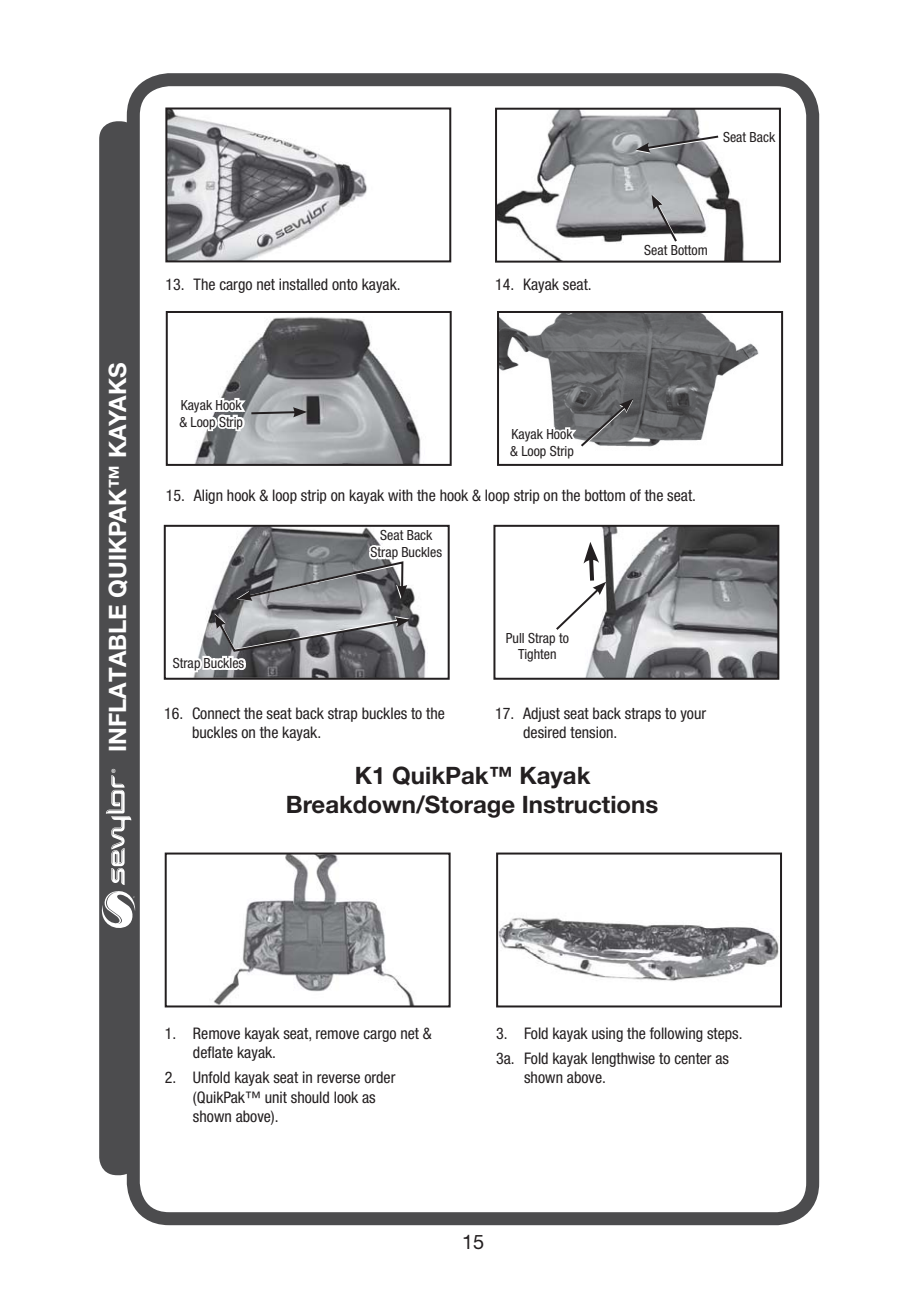
<style>
.page{position:relative;width:918px;height:1298px;background:#fff}
.page>*{position:absolute;margin:0;border:0;box-sizing:border-box;transform-origin:0 0}
.t1{font:700 24px/28.8px "Helvetica Neue LT Std";color:#231f20;text-align:center}
.t2{font:700 24px "Helvetica Neue LT Std";color:#fff}
.t3{font:20px "Helvetica Neue LT Std";color:#231f20}
.t4{font:condensed 16px/19.2px "Helvetica Neue LT Std";color:#231f20}
.t5{font:condensed 14px/16.8px "Helvetica Neue LT Std";color:#231f20}
.t6{font:700 5.4px "Helvetica Neue LT Std";color:#fff}
</style>
<div class="page">
<div style="left:99px;top:121px;width:39px;height:1054px;background:#4c4c4e;border-radius:18px"></div>
<div style="left:127px;top:73px;width:692px;height:1152px;border:13px solid #4c4c4e;border-radius:36px"></div>
<svg style="left:99px;top:775px;width:37px;height:157px"></svg>
<img style="left:500px;top:314px;width:259px;height:133px">
<div style="left:497px;top:311px;width:286px;height:155px;border:2px solid #231f20"></div>
<img style="left:208px;top:549px;width:220px;height:128px">
<div style="left:164px;top:525px;width:286px;height:155px;border:2px solid #231f20"></div>
<img style="left:213px;top:856px;width:201px;height:148px">
<div style="left:165px;top:853px;width:286px;height:154px;border:2px solid #231f20"></div>
<img style="left:195px;top:317px;width:226px;height:146px">
<div style="left:166px;top:311px;width:286px;height:155px;border:2px solid #231f20"></div>
<img style="left:602px;top:528px;width:174px;height:149px">
<div style="left:493px;top:525px;width:286px;height:155px;border:2px solid #231f20"></div>
<img style="left:499px;top:917px;width:280px;height:64px">
<div style="left:496px;top:853px;width:286px;height:154px;border:2px solid #231f20"></div>
<svg style="left:195px;top:394px;width:112px;height:56px"></svg>
<svg style="left:505px;top:399px;width:128px;height:67px"></svg>
<svg style="left:236px;top:524px;width:210px;height:77px"></svg>
<svg style="left:169px;top:613px;width:241px;height:67px"></svg>
<svg style="left:503px;top:542px;width:103px;height:138px"></svg>
<img style="left:168px;top:111px;width:199px;height:148px">
<div style="left:165px;top:108px;width:286px;height:154px;border:2px solid #231f20"></div>
<img style="left:498px;top:111px;width:246px;height:149px">
<div style="left:495px;top:108px;width:286px;height:155px;border:2px solid #231f20"></div>
<svg style="left:636px;top:125px;width:145px;height:29px"></svg>
<svg style="left:641px;top:195px;width:70px;height:68px"></svg>
<p class="t5" style="left:723px;top:129px;width:54px">Seat Back</p>
<h1 class="t2" style="left:109px;top:752px;width:391px;rotate:-90deg">INFLATABLE QUIKPAK™ KAYAKS</h1>
<p class="t6" style="left:111px;top:773px;width:6px;rotate:-90deg">®</p>
<p class="t4" style="left:166px;top:276px;width:237px">13. The cargo net installed onto kayak.</p>
<p class="t4" style="left:495px;top:276px;width:98px">14. Kayak seat.</p>
<p class="t5" style="left:179px;top:398px;width:65px">Kayak Hook &amp; Loop Strip</p>
<p class="t5" style="left:510px;top:427px;width:65px">Kayak Hook &amp; Loop Strip</p>
<p class="t5" style="left:644px;top:242px;width:65px">Seat Bottom</p>
<p class="t4" style="left:166px;top:488px;width:532px">15. Align hook &amp; loop strip on kayak with the hook &amp; loop strip on the bottom of the seat.</p>
<p class="t5" style="left:173px;top:656px;width:73px">Strap Buckles</p>
<p class="t5" style="left:371px;top:528px;width:73px;text-align:center">Seat Back<br>Strap Buckles</p>
<p class="t4" style="left:192px;top:705px;width:254px;text-indent:-28px">16. Connect the seat back strap buckles to the buckles on the kayak.</p>
<p class="t5" style="left:506px;top:630px;width:65px;text-align:center">Pull Strap to<br>Tighten</p>
<p class="t4" style="left:523px;top:705px;width:184px;text-indent:-28px">17. Adjust seat back straps to your desired tension.</p>
<h1 class="t1" style="left:286px;top:764px;width:374px">K1 QuikPak™ Kayak<br>Breakdown/Storage Instructions</h1>
<p class="t4" style="left:193px;top:1025px;width:240px;text-indent:-28px">1. Remove kayak seat, remove cargo net &amp; deflate kayak.</p>
<p class="t4" style="left:193px;top:1069px;width:204px;text-indent:-28px">2. Unfold kayak seat in reverse order (QuikPak™ unit should look as shown above).</p>
<p class="t4" style="left:496px;top:1022px;width:248px;line-height:25px">3. Fold kayak using the following steps.<br>3a. Fold kayak lengthwise to center as</p>
<p class="t4" style="left:524px;top:1069px;width:83px">shown above.</p>
<p class="t3" style="left:462px;top:1235px;width:24px">15</p>
</div>
